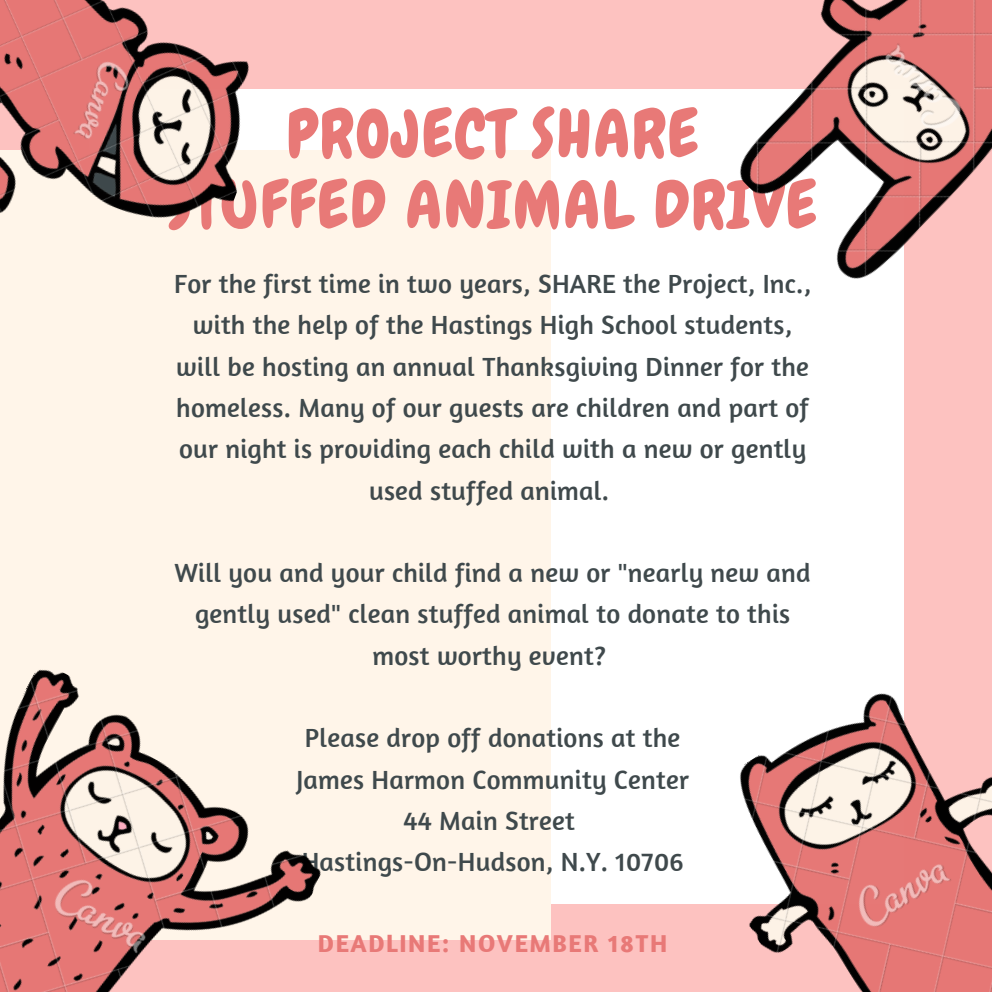
<style>
.page{position:relative;width:992px;height:992px;background:#fdc2c0}
.page>*{position:absolute;margin:0;border:0;box-sizing:border-box;transform-origin:0 0}
.t1{font:65.75px/71.2px "Chewy";letter-spacing:.03em;color:#e87977;text-align:center}
.t2{font:27px/41.2px "Amaranth";letter-spacing:.01em;color:#3f494c;text-align:center}
.t3{font:700 25px "Amaranth";letter-spacing:.065em;color:#e87977}
</style>
<div class="page">
<div style="left:89px;top:89px;width:815px;height:815px;background:#fff"></div>
<div style="left:0;top:151px;width:550px;height:789px;background:#fff5e9"></div>
<img style="left:0;top:669px;width:321px;height:323px">
<img style="left:740px;top:693px;width:252px;height:299px">
<img style="left:0;top:0;width:300px;height:218px">
<img style="left:740px;top:0;width:252px;height:279px">
<h1 class="t1" style="left:168px;top:99px;width:650px">PROJECT SHARE<br>STUFFED ANIMAL DRIVE</h1>
<p class="t2" style="left:174px;top:262px;width:639px">For the first time in two years, SHARE the Project, Inc., with the help of the Hastings High School students, will be hosting an annual Thanksgiving Dinner for the homeless. Many of our guests are children and part of our night is providing each child with a new or gently used stuffed animal.</p>
<p class="t2" style="left:175px;top:551px;width:637px">Will you and your child find a new or "nearly new and gently used" clean stuffed animal to donate to this most worthy event?</p>
<p class="t2" style="left:296px;top:717px;width:394px">Please drop off donations at the<br>James Harmon Community Center<br>44 Main Street<br>Hastings-On-Hudson, N.Y. 10706</p>
<p class="t3" style="left:318px;top:928px;width:351px">DEADLINE: NOVEMBER 18TH</p>
</div>
